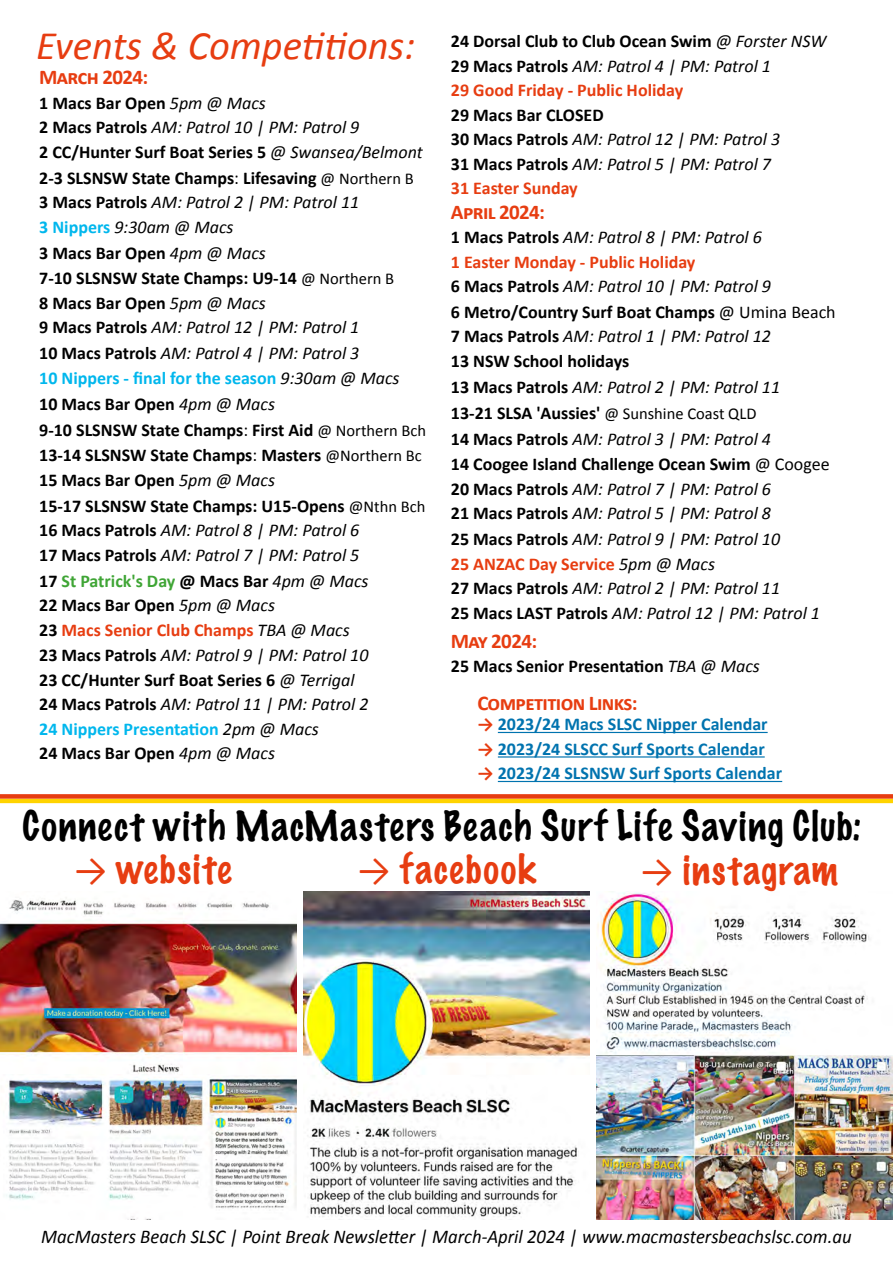
<style>
.page{position:relative;width:893px;height:1263px;background:#fff}
.page>*{position:absolute;margin:0;border:0;box-sizing:border-box;transform-origin:0 0}
.t1{font:italic 40.5px "Calibri";color:#e73d11}
.t2{font:100 37.5px "Marker Felt";letter-spacing:.045em;color:#000}
.t3{font:100 37.5px "Marker Felt";letter-spacing:.04em;color:#e73d11}
.t4{font:700 21px "Calibri";letter-spacing:-.03em;color:#e73d11}
.t5{font:italic 19.5px "Calibri";color:#000;scale:.96 1}
.t6{font:700 18px/25px "Calibri";color:#000}
.t7{font:italic 18px/24.5px "Calibri";color:#000}
.t8{font:700 18px "Calibri";color:#0073af}
.s1{font-weight:400;font-style:italic}
.s2{font-weight:400}
.s3{font-weight:400;font-size:16.5px}
.s4{color:#00b7ed}
.s5{color:#3fa535}
.s6{color:#e73d11}
.s7{font-weight:700;font-style:normal}
.s8{font-weight:700;font-style:normal;color:#e73d11}
.s9{font-family:"Calibri";font-weight:400}
</style>
<div class="page">
<img style="left:0;top:897px;width:297px;height:322px">
<img style="left:304px;top:892px;width:285px;height:325px">
<img style="left:596px;top:892px;width:297px;height:327px">
<hr style="left:0;top:799px;width:893px;height:4px;background:#ffd300">
<div style="left:0;top:794px;width:893px;height:5px;background:#e73d11"></div>
<hr style="left:498px;top:732px;width:270px;height:1px;background:#0073af">
<hr style="left:498px;top:756px;width:267px;height:1px;background:#0073af">
<hr style="left:498px;top:781px;width:284px;height:1px;background:#0073af">
<h1 class="t1" style="left:36px;top:18px;width:381px">Events &amp; Competitions:</h1>
<p class="t4" style="left:39px;top:63px;width:111px">March 2024:</p>
<p class="t6" style="left:39px;top:90px;width:388px">1 Macs Bar Open <span class="s1">5pm @ Macs<br></span>2 Macs Patrols <span class="s1">AM: Patrol 10 | PM: Patrol 9<br></span>2 CC/Hunter Surf Boat Series 5 <span class="s1">@ Swansea/Belmont </span>2-3 SLSNSW State Champs<span class="s2">:</span> Lifesaving <span class="s3">@ Northern B </span>3 Macs Patrols <span class="s1">AM: Patrol 2 | PM: Patrol 11<br></span><span class="s4">3 Nippers</span> <span class="s1">9:30am @ Macs<br></span>3 Macs Bar Open <span class="s1">4pm @ Macs<br></span>7-10 SLSNSW State Champs: U9-14 <span class="s3">@ Northern B<br></span>8 Macs Bar Open <span class="s1">5pm @ Macs<br></span>9 Macs Patrols <span class="s1">AM: Patrol 12 | PM: Patrol 1<br></span>10 Macs Patrols <span class="s1">AM: Patrol 4 | PM: Patrol 3<br></span><span class="s4">10 Nippers - final for the season</span> <span class="s1">9:30am @ Macs<br></span>10 Macs Bar Open <span class="s1">4pm @ Macs<br></span>9-10 SLSNSW State Champs<span class="s2">:</span> First Aid <span class="s3">@ Northern Bch </span>13-14 SLSNSW State Champs<span class="s2">:</span> Masters <span class="s3">@Northern Bc </span>15 Macs Bar Open <span class="s1">5pm @ Macs<br></span>15-17 SLSNSW State Champs: U15-Opens <span class="s3">@Nthn Bch </span>16 Macs Patrols <span class="s1">AM: Patrol 8 | PM: Patrol 6<br></span>17 Macs Patrols <span class="s1">AM: Patrol 7 | PM: Patrol 5<br></span>17 <span class="s5">St Patrick's Day</span> @ Macs Bar <span class="s1">4pm @ Macs<br></span>22 Macs Bar Open <span class="s1">5pm @ Macs<br></span>23 <span class="s6">Macs Senior Club Champs</span> <span class="s1">TBA @ Macs<br></span>23 Macs Patrols <span class="s1">AM: Patrol 9 | PM: Patrol 10<br></span>23 CC/Hunter Surf Boat Series 6 <span class="s1">@ Terrigal<br></span>24 Macs Patrols <span class="s1">AM: Patrol 11 | PM: Patrol 2<br></span><span class="s4">24 Nippers Presentation</span> <span class="s1">2pm @ Macs<br></span>24 Macs Bar Open <span class="s1">4pm @ Macs</span></p>
<p class="t6" style="left:451px;top:28px;width:377px;line-height:24.5px">24 Dorsal Club to Club Ocean Swim <span class="s1">@ Forster NSW<br></span>29 Macs Patrols <span class="s1">AM: Patrol 4 | PM: Patrol 1<br></span><span class="s6">29 Good Friday - Public Holiday</span></p>
<p class="t7" style="left:451px;top:102px;width:331px"><span class="s7">29 Macs Bar CLOSED<br>30 Macs Patrols</span> AM: Patrol 12 | PM: Patrol 3<br><span class="s7">31 Macs Patrols</span> AM: Patrol 5 | PM: Patrol 7<br><span class="s8">31 Easter Sunday</span></p>
<p class="t4" style="left:451px;top:197px;width:96px">April 2024:</p>
<p class="t6" style="left:451px;top:224px;width:386px">1 Macs Patrols <span class="s1">AM: Patrol 8 | PM: Patrol 6<br></span><span class="s6">1 Easter Monday - Public Holiday<br></span>6 Macs Patrols <span class="s1">AM: Patrol 10 | PM: Patrol 9<br></span>6 Metro/Country Surf Boat Champs <span class="s2">@ Umina Beach </span>7 Macs Patrols <span class="s1">AM: Patrol 1 | PM: Patrol 12<br></span>13 NSW School holidays<br>13 Macs Patrols <span class="s1">AM: Patrol 2 | PM: Patrol 11<br></span>13-21 SLSA 'Aussies' <span class="s3">@ Sunshine Coast QLD<br></span>14 Macs Patrols <span class="s1">AM: Patrol 3 | PM: Patrol 4<br></span>14 Coogee Island Challenge Ocean Swim <span class="s2">@ Coogee </span>20 Macs Patrols <span class="s1">AM: Patrol 7 | PM: Patrol 6<br></span>21 Macs Patrols <span class="s1">AM: Patrol 5 | PM: Patrol 8<br></span>25 Macs Patrols <span class="s1">AM: Patrol 9 | PM: Patrol 10<br></span><span class="s6">25 ANZAC Day Service</span> <span class="s1">5pm @ Macs<br></span>27 Macs Patrols <span class="s1">AM: Patrol 2 | PM: Patrol 11<br></span>25 Macs LAST Patrols <span class="s1">AM: Patrol 12 | PM: Patrol 1</span></p>
<p class="t4" style="left:451px;top:626px;width:88px">May 2024:</p>
<p class="t6" style="left:451px;top:653px;width:310px">25 Macs Senior Presentation <span class="s1">TBA @ Macs</span></p>
<p class="t4" style="left:477px;top:688px;width:162px">Competition Links:</p>
<p class="t8" style="left:477px;top:712px;width:292px"><span class="s6">→</span> 2023/24 Macs SLSC Nipper Calendar</p>
<p class="t8" style="left:477px;top:736px;width:289px"><span class="s6">→</span> 2023/24 SLSCC Surf Sports Calendar</p>
<p class="t8" style="left:477px;top:761px;width:306px"><span class="s6">→</span> 2023/24 SLSNSW Surf Sports Calendar</p>
<h2 class="t2" style="left:23px;top:796px;width:840px">Connect with MacMasters Beach Surf Life Saving Club:</h2>
<h2 class="t3" style="left:74px;top:839px;width:159px"><span class="s9">→</span> website</h2>
<h2 class="t3" style="left:357px;top:839px;width:180px"><span class="s9">→</span> facebook</h2>
<h2 class="t3" style="left:640px;top:840px;width:199px"><span class="s9">→</span> instagram</h2>
<p class="t5" style="left:41px;top:1223px;width:846px">MacMasters Beach SLSC | Point Break Newsletter | March-April 2024 | www.macmastersbeachslsc.com.au</p>
</div>
